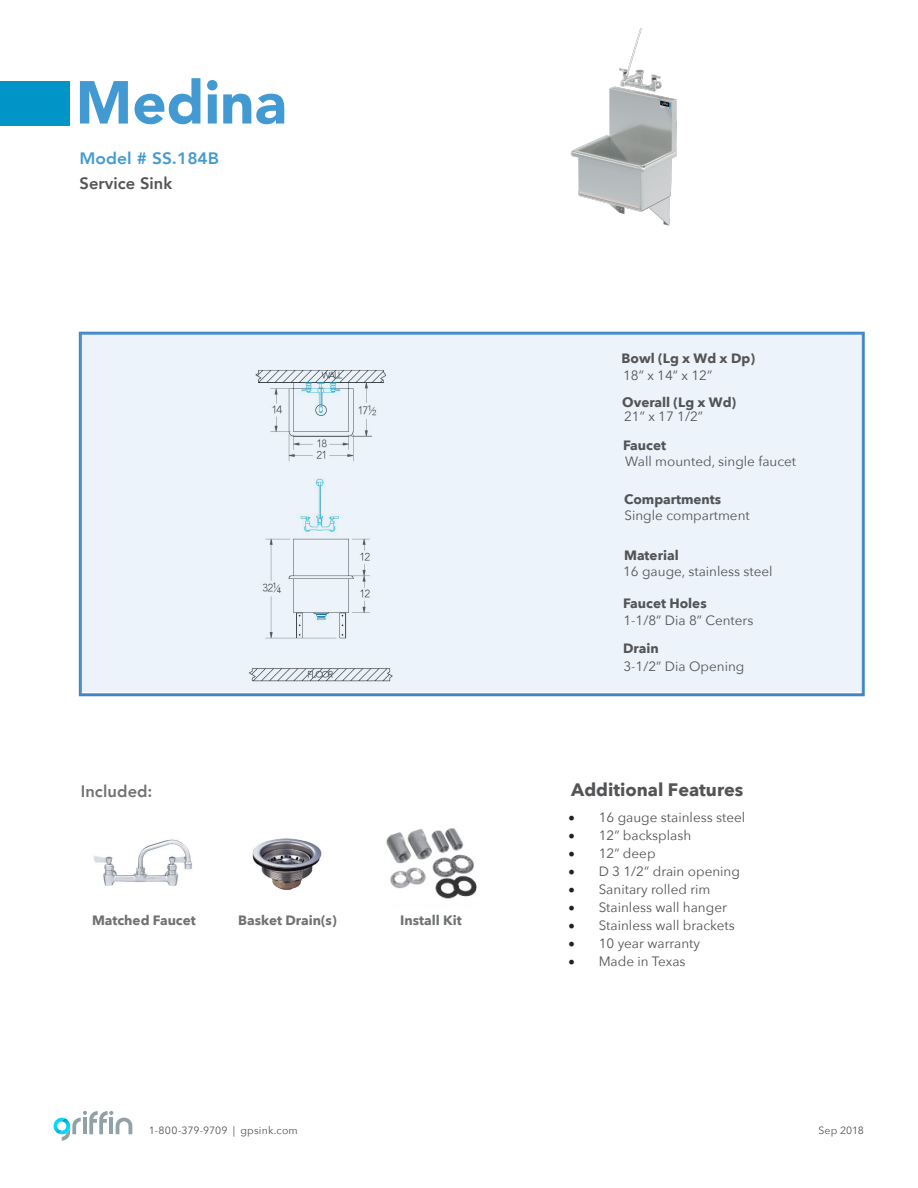
<style>
.page{position:relative;width:918px;height:1188px;background:#fff}
.page>*{position:absolute;margin:0;border:0;box-sizing:border-box;transform-origin:0 0}
.t1{font:900 60px "Avenir";color:#439ad3}
.t2{font:700 18px "Avenir Next";color:#535456}
.t3{font:800 16.5px "Avenir";color:#439ad3;scale:1.05 1}
.t4{font:800 16.5px "Avenir";color:#535456}
.t5{font:800 16.5px "Avenir";letter-spacing:.01em;color:#707173}
.t6{font:13.5px "Avenir Next";color:#535456}
.t7{font:700 13.5px "Avenir Next";color:#535456}
.t8{font:700 13.5px "Avenir Next";color:#707173}
.t9{font:700 13.5px "Avenir Next";color:#555455}
.t10{font:10.5px "Avenir Next";letter-spacing:.015em;color:#535355}
.s1{font-family:"Minion Pro";font-size:18px;color:#231f20}
</style>
<div class="page">
<div style="left:80px;top:333px;width:783px;height:361px;background:#ecf3fa;border:2px solid #fff"></div>
<svg style="left:53px;top:1111px;width:79px;height:30px"></svg>
<img style="left:93px;top:839px;width:99px;height:47px">
<img style="left:252px;top:838px;width:70px;height:52px">
<img style="left:386px;top:828px;width:91px;height:71px">
<div style="left:0;top:81px;width:69px;height:44px;background:#0094c7"></div>
<img style="left:570px;top:28px;width:107px;height:198px">
<h1 class="t1" style="left:76px;top:51px;width:213px">Medina</h1>
<p class="t3" style="left:80px;top:143px;width:134px">Model # SS.184B</p>
<p class="t4" style="left:80px;top:168px;width:94px">Service Sink</p>
<p class="t5" style="left:81px;top:776px;width:73px">Included:</p>
<p class="t8" style="left:92px;top:912px;width:105px">Matched Faucet</p>
<p class="t8" style="left:238px;top:912px;width:100px">Basket Drain(s)</p>
<p class="t8" style="left:400px;top:912px;width:63px">Install Kit</p>
<p class="t9" style="left:622px;top:350px;width:135px">Bowl (Lg x Wd x Dp)</p>
<p class="t6" style="left:623px;top:368px;width:91px">18” x 14” x 12”</p>
<p class="t7" style="left:622px;top:394px;width:115px">Overall (Lg x Wd)</p>
<p class="t6" style="left:624px;top:409px;width:81px">21” x 17 1/2”</p>
<p class="t7" style="left:623px;top:437px;width:44px">Faucet</p>
<p class="t6" style="left:625px;top:453px;width:172px">Wall mounted, single faucet</p>
<p class="t7" style="left:624px;top:491px;width:99px">Compartments</p>
<p class="t6" style="left:624px;top:508px;width:127px">Single compartment</p>
<p class="t7" style="left:624px;top:547px;width:56px">Material</p>
<p class="t6" style="left:623px;top:564px;width:151px">16 gauge, stainless steel</p>
<p class="t7" style="left:623px;top:595px;width:85px">Faucet Holes</p>
<p class="t6" style="left:623px;top:613px;width:131px">1-1/8” Dia 8” Centers</p>
<p class="t7" style="left:623px;top:640px;width:37px">Drain</p>
<p class="t6" style="left:623px;top:658px;width:122px">3-1/2” Dia Opening</p>
<h2 class="t2" style="left:571px;top:778px;width:174px">Additional Features</h2>
<p class="t6" style="left:568px;top:809px;width:178px"><span class="s1">•</span> 16 gauge stainless steel</p>
<p class="t6" style="left:568px;top:827px;width:125px"><span class="s1">•</span> 12” backsplash</p>
<p class="t6" style="left:568px;top:845px;width:89px"><span class="s1">•</span> 12” deep</p>
<p class="t6" style="left:568px;top:863px;width:173px"><span class="s1">•</span> D 3 1/2” drain opening</p>
<p class="t6" style="left:568px;top:881px;width:144px"><span class="s1">•</span> Sanitary rolled rim</p>
<p class="t6" style="left:568px;top:899px;width:160px"><span class="s1">•</span> Stainless wall hanger</p>
<p class="t6" style="left:568px;top:917px;width:168px"><span class="s1">•</span> Stainless wall brackets</p>
<p class="t6" style="left:568px;top:935px;width:133px"><span class="s1">•</span> 10 year warranty</p>
<p class="t6" style="left:568px;top:953px;width:119px"><span class="s1">•</span> Made in Texas</p>
<p class="t10" style="left:149px;top:1124px;width:151px">1-800-379-9709 | gpsink.com</p>
<p class="t10" style="left:818px;top:1124px;width:47px">Sep 2018</p>
</div>
